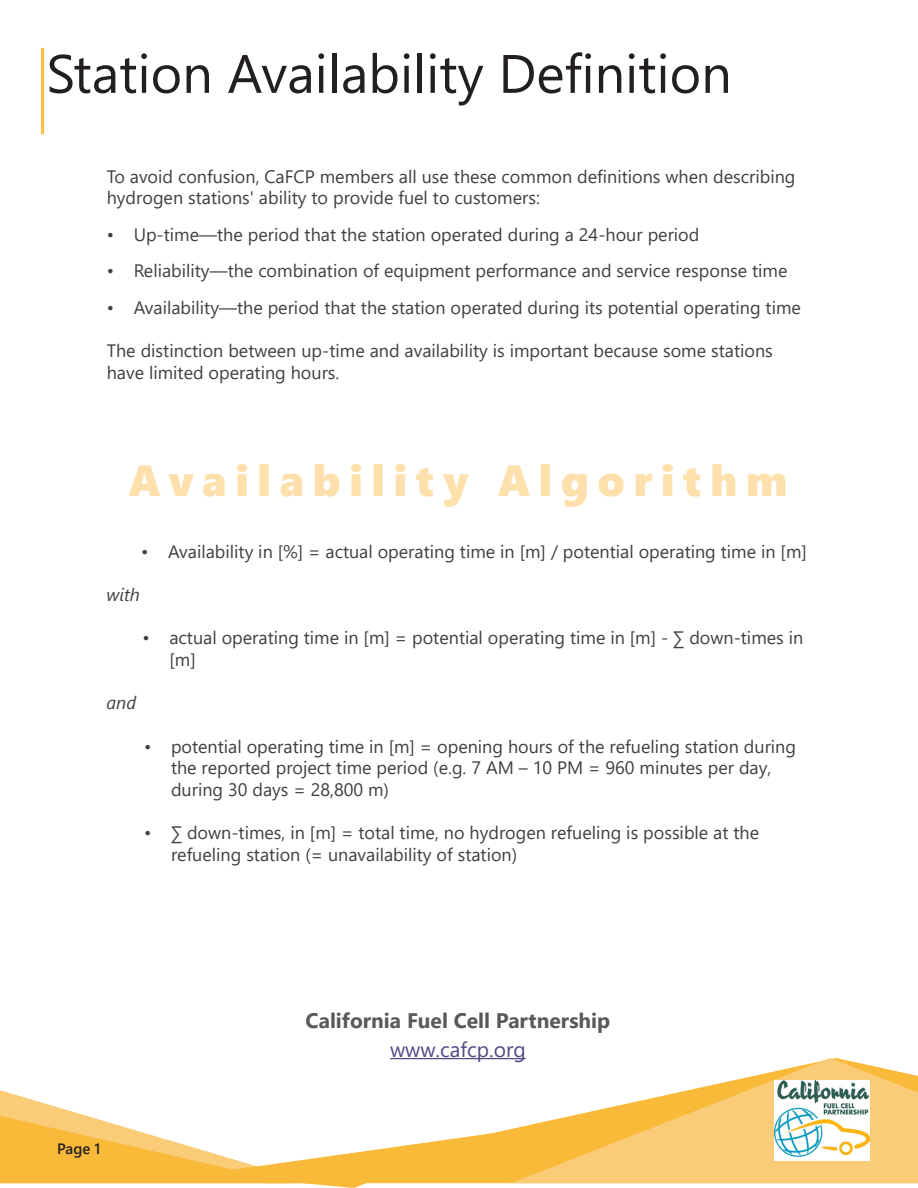
<style>
.page{position:relative;width:918px;height:1188px;background:#fff}
.page>*{position:absolute;margin:0;border:0;box-sizing:border-box;transform-origin:0 0}
.t1{font:54px "Segoe UI";color:#231f20}
.t2{font:43.5px "Segoe UI Black";letter-spacing:.2em;color:#fee0ad}
.Heading_2{font:700 21px "Segoe UI";color:#595959}
.Heading_2-2{font:21px "Segoe UI";color:#504a83}
.t3{font:18px/21.6px "Segoe UI";color:#404040}
.t4{font:italic 18px "Segoe UI";color:#404040}
.t5{font:600 15px "Segoe UI";color:#231f20}
</style>
<div class="page">
<svg style="left:390px;top:1059px;width:121px;height:124px"></svg>
<svg style="left:511px;top:1058px;width:407px;height:125px;fill:#facc77"></svg>
<svg style="left:0;top:1089px;width:495px;height:99px"></svg>
<img style="left:774px;top:1081px;width:96px;height:79px">
<hr style="left:41px;top:48px;width:3px;height:86px;background:#febf44">
<hr style="left:390px;top:1058px;width:136px;height:1px;background:#504a83">
<p class="t1" style="left:46px;top:30px;width:687px">Station Availability Definition</p>
<p class="t3" style="left:107px;top:165px;width:690px">To avoid confusion, CaFCP members all use these common definitions when describing hydrogen stations' ability to provide fuel to customers:</p>
<p class="t3" style="left:107px;top:223px;width:594px">• Up-time—the period that the station operated during a 24-hour period</p>
<p class="t3" style="left:107px;top:260px;width:682px">• Reliability—the combination of equipment performance and service response time</p>
<p class="t3" style="left:107px;top:297px;width:696px">• Availability—the period that the station operated during its potential operating time</p>
<p class="t3" style="left:107px;top:340px;width:668px">The distinction between up-time and availability is important because some stations have limited operating hours.</p>
<p class="t2" style="left:129px;top:449px;width:660px">Availability Algorithm</p>
<p class="t3" style="left:141px;top:540px;width:668px">• Availability in [%] = actual operating time in [m] / potential operating time in [m]</p>
<p class="t4" style="left:106px;top:580px;width:35px">with</p>
<p class="t3" style="left:170px;top:627px;width:635px;text-indent:-27px">• actual operating time in [m] = potential operating time in [m] - ∑ down-times in [m]</p>
<p class="t4" style="left:106px;top:688px;width:31px">and</p>
<p class="t3" style="left:171px;top:735px;width:627px;text-indent:-27px">• potential operating time in [m] = opening hours of the refueling station during the reported project time period (e.g. 7 AM – 10 PM = 960 minutes per day, during 30 days = 28,800 m)</p>
<p class="t3" style="left:171px;top:822px;width:590px;text-indent:-27px">• ∑ down-times, in [m] = total time, no hydrogen refueling is possible at the refueling station (= unavailability of station)</p>
<p class="t5" style="left:57px;top:1136px;width:45px">Page 1</p>
<p class="Heading_2" style="left:306px;top:1004px;width:306px">California Fuel Cell Partnership</p>
<p class="Heading_2-2" style="left:390px;top:1032px;width:137px">www.cafcp.org</p>
</div>
